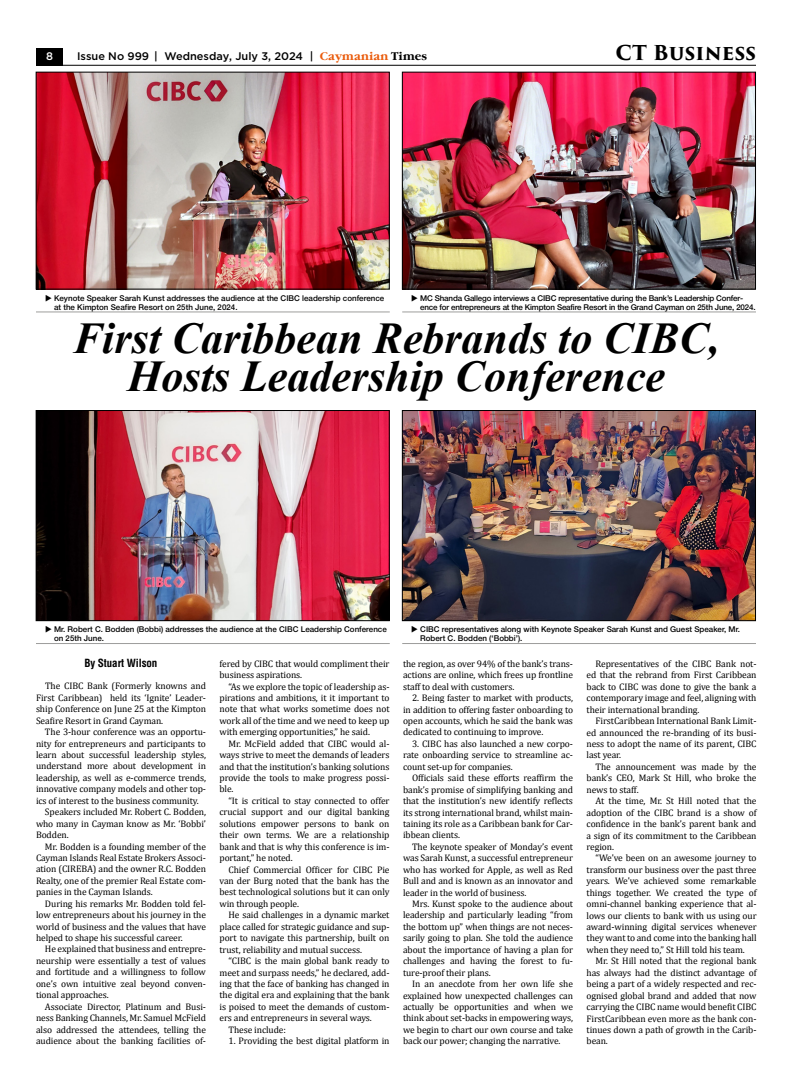
<style>
.page{position:relative;width:792px;height:1080px;background:#fff}
.page>*{position:absolute;margin:0;border:0;box-sizing:border-box;transform-origin:0 0}
.t1{font:italic 700 44px/38px "Times New Roman";color:#000;text-align:center}
.t2{font:700 20px "Trajan Pro 3";letter-spacing:.01em;color:#000}
.t3{font:500 11px "Gotham";color:#000}
.t4{font:700 condensed 11px "Helvetica LT Std";letter-spacing:-.01em;color:#000}
.t5{font:500 11px "Gotham";color:#fff}
.t6{font:9.5px/11.4px "Cambria";letter-spacing:-.01em;color:#000;text-align:justify}
.t7{font:500 8px/9px "Helvetica Neue Cyr";color:#000}
.t8{font:500 8px/9px "Helvetica Neue Cyr";letter-spacing:-.02em;color:#000}
.s1{font-family:"Garamond C";font-weight:700;color:#ea5b0b}
.s2{font-family:"Garamond C";font-weight:700}
</style>
<div class="page">
<img style="left:38px;top:74px;width:349px;height:213px">
<img style="left:38px;top:412px;width:349px;height:207px">
<div style="left:36px;top:410px;width:353px;height:211px;border:1px solid #000"></div>
<img style="left:404px;top:74px;width:350px;height:213px">
<div style="left:402px;top:72px;width:354px;height:217px;border:1px solid #000"></div>
<img style="left:404px;top:412px;width:350px;height:207px">
<div style="left:402px;top:410px;width:354px;height:211px;border:1px solid #000"></div>
<hr style="left:36px;top:312px;width:354px;height:1px;background:#9d9d9c">
<hr style="left:36px;top:643px;width:354px;height:1px;background:#9d9d9c">
<hr style="left:402px;top:643px;width:354px;height:1px;background:#9d9d9c">
<hr style="left:402px;top:312px;width:354px;height:1px;background:#9d9d9c">
<div style="left:36px;top:48px;width:27px;height:18px;background:#000"></div>
<hr style="left:36px;top:65px;width:720px;height:1px;background:#000">
<p class="t5" style="left:46px;top:49px;width:8px">8</p>
<p class="t3" style="left:77px;top:49px;width:351px">Issue No 999 | Wednesday, July 3, 2024 | <span class="s1">Caymanian</span> <span class="s2">Times</span></p>
<h2 class="t2" style="left:616px;top:38px;width:142px">CT Business</h2>
<p class="t7" style="left:54px;top:293px;width:332px">Keynote Speaker Sarah Kunst addresses the audience at the CIBC leadership conference at the Kimpton Seafire Resort on 25th June, 2024.</p>
<p class="t8" style="left:420px;top:293px;width:337px">MC Shanda Gallego interviews a CIBC representative during the Bank’s Leadership Confer&shy;ence for entrepreneurs at the Kimpton Seafire Resort in the Grand Cayman on 25th June, 2024.</p>
<h1 class="t1" style="left:73px;top:318px;width:648px">First Caribbean Rebrands to CIBC,<br>Hosts Leadership Conference</h1>
<p class="t7" style="left:54px;top:625px;width:334px">Mr. Robert C. Bodden (Bobbi) addresses the audience at the CIBC Leadership Conference on 25th June.</p>
<p class="t7" style="left:420px;top:625px;width:321px">CIBC representatives along with Keynote Speaker Sarah Kunst and Guest Speaker, Mr.<br>Robert C. Bodden (‘Bobbi’).</p>
<p class="t4" style="left:85px;top:656px;width:74px">By Stuart Wilson</p>
<p class="t6" style="left:36px;top:680px;width:172px;text-indent:9px">The CIBC Bank (Formerly knowns and First Caribbean) held its ‘Ignite’ Leader&shy;ship Conference on June 25 at the Kimpton Seafire Resort in Grand Cayman.</p>
<p class="t6" style="left:45px;top:726px;width:163px">The 3-hour conference was an opportu-</p>
<p class="t6" style="left:36px;top:738px;width:172px">nity for entrepreneurs and participants to</p>
<p class="t6" style="left:36px;top:749px;width:172px">learn about successful leadership styles,</p>
<p class="t6" style="left:36px;top:761px;width:172px">understand more about development in</p>
<p class="t6" style="left:36px;top:772px;width:172px">leadership, as well as e-commerce trends,</p>
<p class="t6" style="left:36px;top:783px;width:172px">innovative company models and other top-</p>
<p class="t6" style="left:36px;top:795px;width:164px">ics of interest to the business community.</p>
<p class="t6" style="left:45px;top:806px;width:163px">Speakers included Mr. Robert C. Bodden,</p>
<p class="t6" style="left:36px;top:818px;width:171px">who many in Cayman know as Mr. ‘Bobbi’</p>
<p class="t6" style="left:36px;top:829px;width:34px">Bodden.</p>
<p class="t6" style="left:45px;top:841px;width:163px">Mr. Bodden is a founding member of the</p>
<p class="t6" style="left:36px;top:852px;width:172px">Cayman Islands Real Estate Brokers Associ-</p>
<p class="t6" style="left:36px;top:863px;width:172px">ation (CIREBA) and the owner R.C. Bodden</p>
<p class="t6" style="left:36px;top:875px;width:172px">Realty, one of the premier Real Estate com-</p>
<p class="t6" style="left:36px;top:886px;width:118px">panies in the Cayman Islands.</p>
<p class="t6" style="left:45px;top:898px;width:163px">During his remarks Mr. Bodden told fel-</p>
<p class="t6" style="left:36px;top:909px;width:171px">low entrepreneurs about his journey in the</p>
<p class="t6" style="left:36px;top:921px;width:172px">world of business and the values that have</p>
<p class="t6" style="left:36px;top:932px;width:148px">helped to shape his successful career.</p>
<p class="t6" style="left:45px;top:944px;width:163px">He explained that business and entrepre-</p>
<p class="t6" style="left:36px;top:955px;width:172px">neurship were essentially a test of values</p>
<p class="t6" style="left:36px;top:966px;width:171px">and fortitude and a willingness to follow</p>
<p class="t6" style="left:36px;top:978px;width:172px">one’s own intuitive zeal beyond conven-</p>
<p class="t6" style="left:36px;top:989px;width:74px">tional approaches.</p>
<p class="t6" style="left:45px;top:1001px;width:163px">Associate Director, Platinum and Busi-</p>
<p class="t6" style="left:36px;top:1012px;width:171px">ness Banking Channels, Mr. Samuel McField</p>
<p class="t6" style="left:36px;top:1024px;width:172px">also addressed the attendees, telling the</p>
<p class="t6" style="left:36px;top:1035px;width:172px">audience about the banking facilities of-</p>
<p class="t6" style="left:220px;top:658px;width:172px">fered by CIBC that would compliment their business aspirations.</p>
<p class="t6" style="left:220px;top:681px;width:172px;text-indent:9px">“As we explore the topic of leadership as&shy;pirations and ambitions, it it important to note that what works sometime does not work all of the time and we need to keep up with emerging opportunities,” he said.</p>
<p class="t6" style="left:220px;top:738px;width:172px;text-indent:9px">Mr. McField added that CIBC would al&shy;ways strive to meet the demands of leaders and that the institution’s banking solutions provide the tools to make progress possi&shy;ble.</p>
<p class="t6" style="left:220px;top:795px;width:172px;text-indent:9px">“It is critical to stay connected to offer crucial support and our digital banking solutions empower persons to bank on their own terms. We are a relationship bank and that is why this conference is im&shy;portant,” he noted.</p>
<p class="t6" style="left:220px;top:864px;width:172px;text-indent:9px">Chief Commercial Officer for CIBC Pie van der Burg noted that the bank has the best technological solutions but it can only win through people.</p>
<p class="t6" style="left:220px;top:909px;width:172px;text-indent:9px">He said challenges in a dynamic market place called for strategic guidance and sup&shy;port to navigate this partnership, built on trust, reliability and mutual success.</p>
<p class="t6" style="left:229px;top:955px;width:162px">“CIBC is the main global bank ready to</p>
<p class="t6" style="left:220px;top:967px;width:172px">meet and surpass needs,” he declared, add-</p>
<p class="t6" style="left:220px;top:978px;width:172px">ing that the face of banking has changed in</p>
<p class="t6" style="left:220px;top:989px;width:171px">the digital era and explaining that the bank</p>
<p class="t6" style="left:220px;top:1001px;width:172px">is poised to meet the demands of custom-</p>
<p class="t6" style="left:220px;top:1012px;width:154px">ers and entrepreneurs in several ways.</p>
<p class="t6" style="left:229px;top:1024px;width:59px">These include:</p>
<p class="t6" style="left:229px;top:1035px;width:162px">1. Providing the best digital platform in</p>
<p class="t6" style="left:403px;top:658px;width:172px">the region, as over 94% of the bank’s trans&shy;actions are online, which frees up frontline staff to deal with customers.</p>
<p class="t6" style="left:403px;top:692px;width:172px;text-indent:9px">2. Being faster to market with products, in addition to offering faster onboarding to open accounts, which he said the bank was dedicated to continuing to improve.</p>
<p class="t6" style="left:403px;top:738px;width:172px;text-indent:9px">3. CIBC has also launched a new corpo&shy;rate onboarding service to streamline ac&shy;count set-up for companies.</p>
<p class="t6" style="left:403px;top:772px;width:172px;text-indent:9px">Officials said these efforts reaffirm the bank’s promise of simplifying banking and that the institution’s new identify reflects its strong international brand, whilst main&shy;taining its role as a Caribbean bank for Car&shy;ibbean clients.</p>
<p class="t6" style="left:403px;top:841px;width:172px;text-indent:9px">The keynote speaker of Monday’s event was Sarah Kunst, a successful entrepreneur who has worked for Apple, as well as Red Bull and and is known as an innovator and leader in the world of business.</p>
<p class="t6" style="left:403px;top:898px;width:172px;text-indent:9px">Mrs. Kunst spoke to the audience about leadership and particularly leading “from the bottom up” when things are not neces&shy;sarily going to plan. She told the audience about the importance of having a plan for challenges and having the forest to fu&shy;ture-proof their plans.</p>
<p class="t6" style="left:403px;top:978px;width:172px;text-indent:9px">In an anecdote from her own life she explained how unexpected challenges can actually be opportunities and when we think about set-backs in empowering ways, we begin to chart our own course and take back our power; changing the narrative.</p>
<p class="t6" style="left:587px;top:658px;width:172px;text-indent:9px">Representatives of the CIBC Bank not&shy;ed that the rebrand from First Caribbean back to CIBC was done to give the bank a contemporary image and feel, aligning with their international branding.</p>
<p class="t6" style="left:587px;top:715px;width:172px;text-indent:9px">FirstCaribbean International Bank Limit&shy;ed announced the re-branding of its busi&shy;ness to adopt the name of its parent, CIBC last year.</p>
<p class="t6" style="left:587px;top:761px;width:172px;text-indent:9px">The announcement was made by the bank’s CEO, Mark St Hill, who broke the news to staff.</p>
<p class="t6" style="left:587px;top:795px;width:172px;text-indent:9px">At the time, Mr. St Hill noted that the adoption of the CIBC brand is a show of confidence in the bank’s parent bank and a sign of its commitment to the Caribbean region.</p>
<p class="t6" style="left:587px;top:852px;width:172px;text-indent:9px">“We’ve been on an awesome journey to transform our business over the past three years. We’ve achieved some remarkable things together. We created the type of omni-channel banking experience that al&shy;lows our clients to bank with us using our award-winning digital services whenever they want to and come into the banking hall when they need to,” St Hill told his team.</p>
<p class="t6" style="left:587px;top:955px;width:172px;text-indent:9px">Mr. St Hill noted that the regional bank has always had the distinct advantage of being a part of a widely respected and rec&shy;ognised global brand and added that now carrying the CIBC name would benefit CIBC FirstCaribbean even more as the bank con&shy;tinues down a path of growth in the Carib&shy;bean.</p>
</div>
